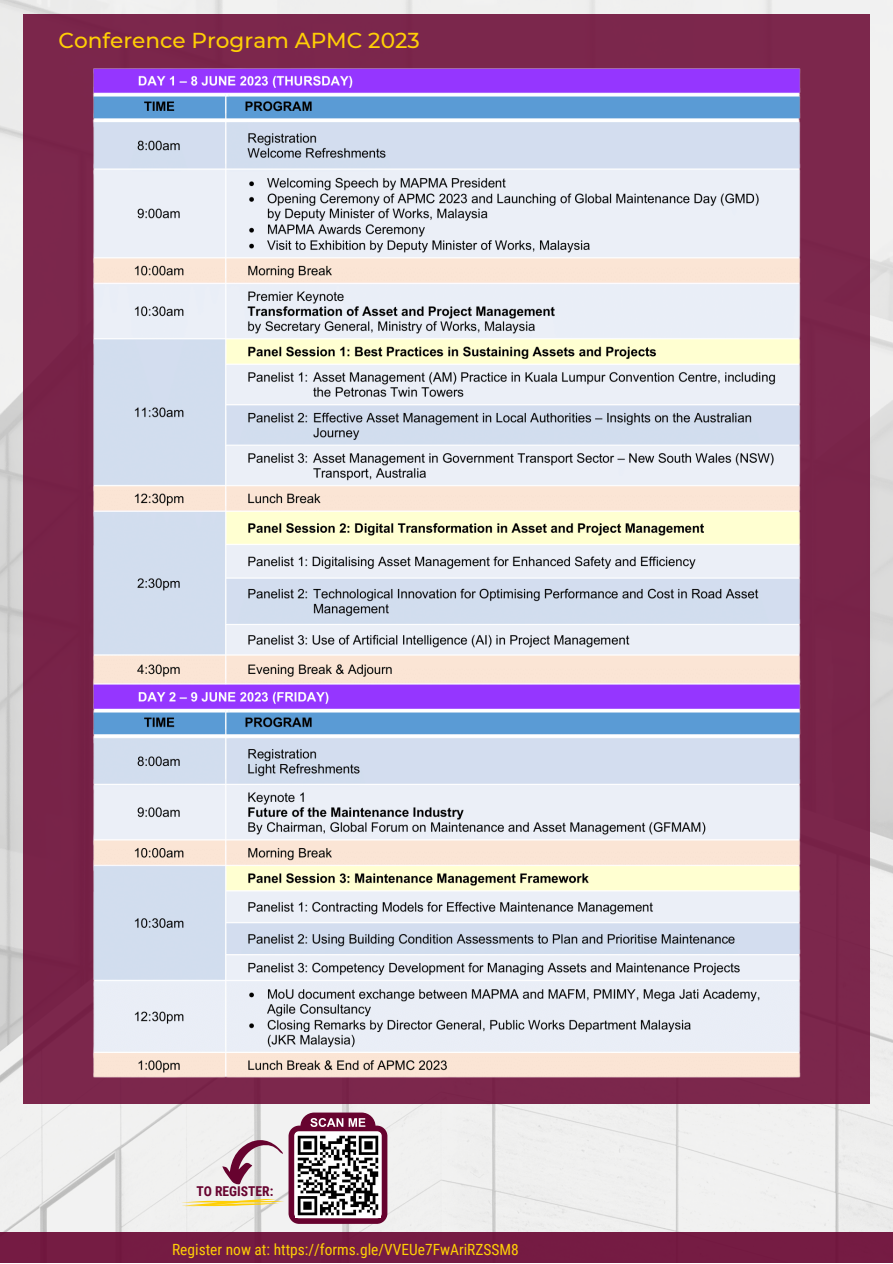
<style>
.page{position:relative;width:893px;height:1264px;background:#fff}
.page>*{position:absolute;margin:0;border:0;box-sizing:border-box;transform-origin:0 0}
.t1{font:500 21.6px "Montserrat";color:#ffcf06}
.t2{font:15.45px "Roboto Condensed";color:#ffcf06}
.t3{font:700 13.5px "Roboto Condensed";color:#67032f}
</style>
<div class="page">
<img style="left:0;top:0;width:892px;height:1231px">
<div style="left:23px;top:14px;width:846px;height:1089px;background:#7b264c"></div>
<div style="left:0;top:1231px;width:892px;height:31px;background:#751c43"></div>
<div style="left:288px;top:1125px;width:99px;height:98px;background:#67032f;border-radius:11px"></div>
<div style="left:294px;top:1131px;width:88px;height:87px;background:#fff;border-radius:5px"></div>
<svg style="left:300px;top:1112px;width:75px;height:14px"></svg>
<img style="left:297px;top:1135px;width:82px;height:81px">
<svg style="left:222px;top:1139px;width:61px;height:45px"></svg>
<svg style="left:181px;top:1198px;width:104px;height:8px"></svg>
<img style="left:92px;top:68px;width:709px;height:1010px">
<p class="t1" style="left:59px;top:27px;width:363px">Conference Program APMC 2023</p>
<p class="t3" style="left:196px;top:1183px;width:78px">TO REGISTER:</p>
<p class="t2" style="left:172px;top:1240px;width:348px">Register now at: https://forms.gle/VVEUe7FwAriRZSSM8</p>
</div>
